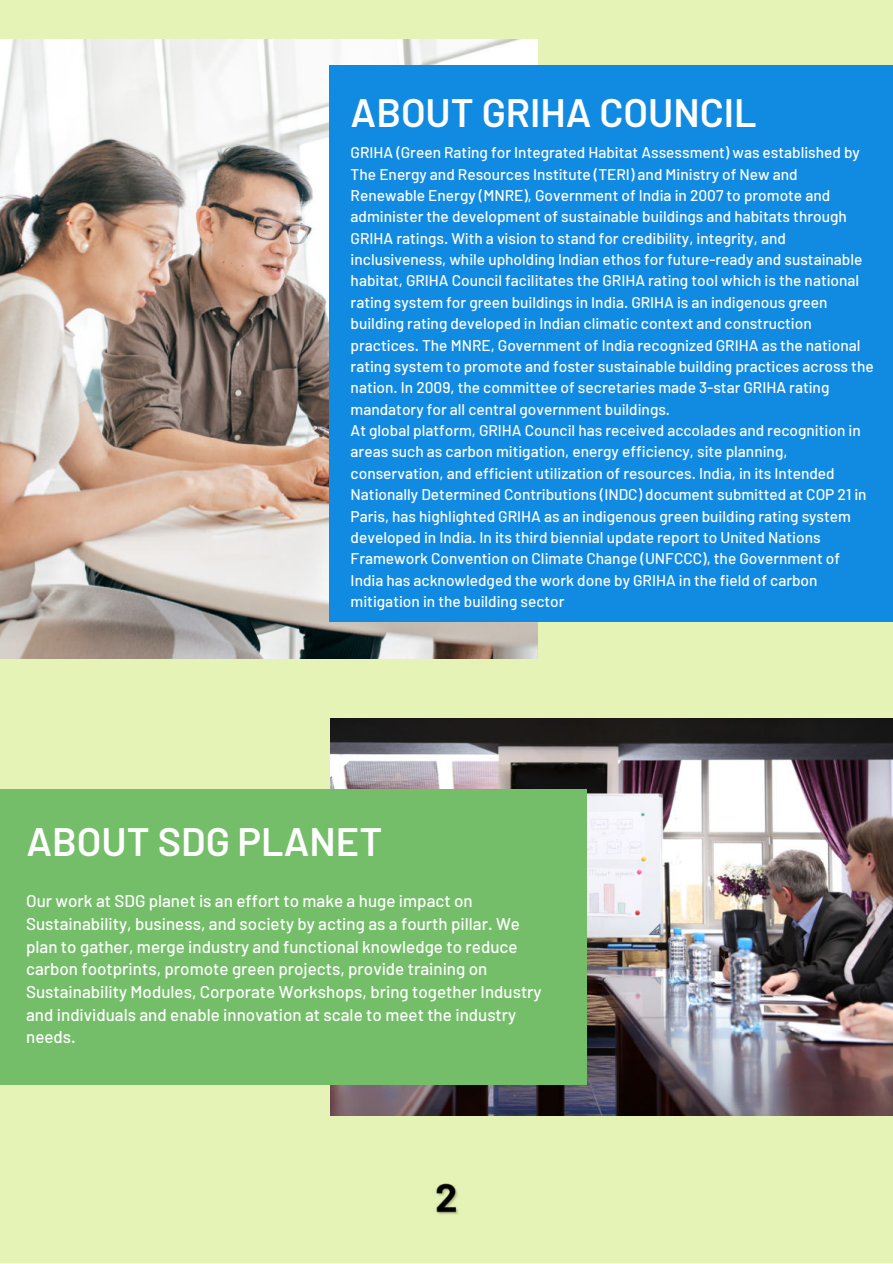
<style>
.page{position:relative;width:893px;height:1264px;background:#fff}
.page>*{position:absolute;margin:0;border:0;box-sizing:border-box;transform-origin:0 0}
.t1{font:600 39.6px "Barlow";color:#fff}
.t2{font:500 16.95px/22.6px "Barlow";color:#fff}
.t3{font:500 15.45px/21.3px "Barlow";color:#fff}
</style>
<div class="page">
<div style="left:0;top:0;width:892px;height:1262px;background:#e5f4b6"></div>
<img style="left:0;top:40px;width:537px;height:618px">
<div style="left:329px;top:65px;width:563px;height:557px;background:#118be1"></div>
<img style="left:436px;top:1183px;width:22px;height:32px">
<img style="left:330px;top:718px;width:562px;height:397px">
<div style="left:0;top:789px;width:586px;height:295px;background:#74be69"></div>
<h1 class="t1" style="left:350px;top:88px;width:408px">ABOUT GRIHA COUNCIL</h1>
<p class="t3" style="left:350px;top:142px;width:524px">GRIHA (Green Rating for Integrated Habitat Assessment) was established by The Energy and Resources Institute (TERI) and Ministry of New and Renewable Energy (MNRE), Government of India in 2007 to promote and administer the development of sustainable buildings and habitats through GRIHA ratings. With a vision to stand for credibility, integrity, and inclusiveness, while upholding Indian ethos for future-ready and sustainable habitat, GRIHA Council facilitates the GRIHA rating tool which is the national rating system for green buildings in India. GRIHA is an indigenous green building rating developed in Indian climatic context and construction practices. The MNRE, Government of India recognized GRIHA as the national rating system to promote and foster sustainable building practices across the nation. In 2009, the committee of secretaries made 3-star GRIHA rating mandatory for all central government buildings.<br>At global platform, GRIHA Council has received accolades and recognition in areas such as carbon mitigation, energy efficiency, site planning, conservation, and efficient utilization of resources. India, in its Intended Nationally Determined Contributions (INDC) document submitted at COP 21 in Paris, has highlighted GRIHA as an indigenous green building rating system developed in India. In its third biennial update report to United Nations Framework Convention on Climate Change (UNFCCC), the Government of India has acknowledged the work done by GRIHA in the field of carbon mitigation in the building sector</p>
<h1 class="t1" style="left:27px;top:816px;width:357px">ABOUT SDG PLANET</h1>
<p class="t2" style="left:26px;top:889px;width:517px">Our work at SDG planet is an effort to make a huge impact on Sustainability, business, and society by acting as a fourth pillar. We plan to gather, merge industry and functional knowledge to reduce carbon footprints, promote green projects, provide training on Sustainability Modules, Corporate Workshops, bring together Industry and individuals and enable innovation at scale to meet the industry needs.</p>
</div>
